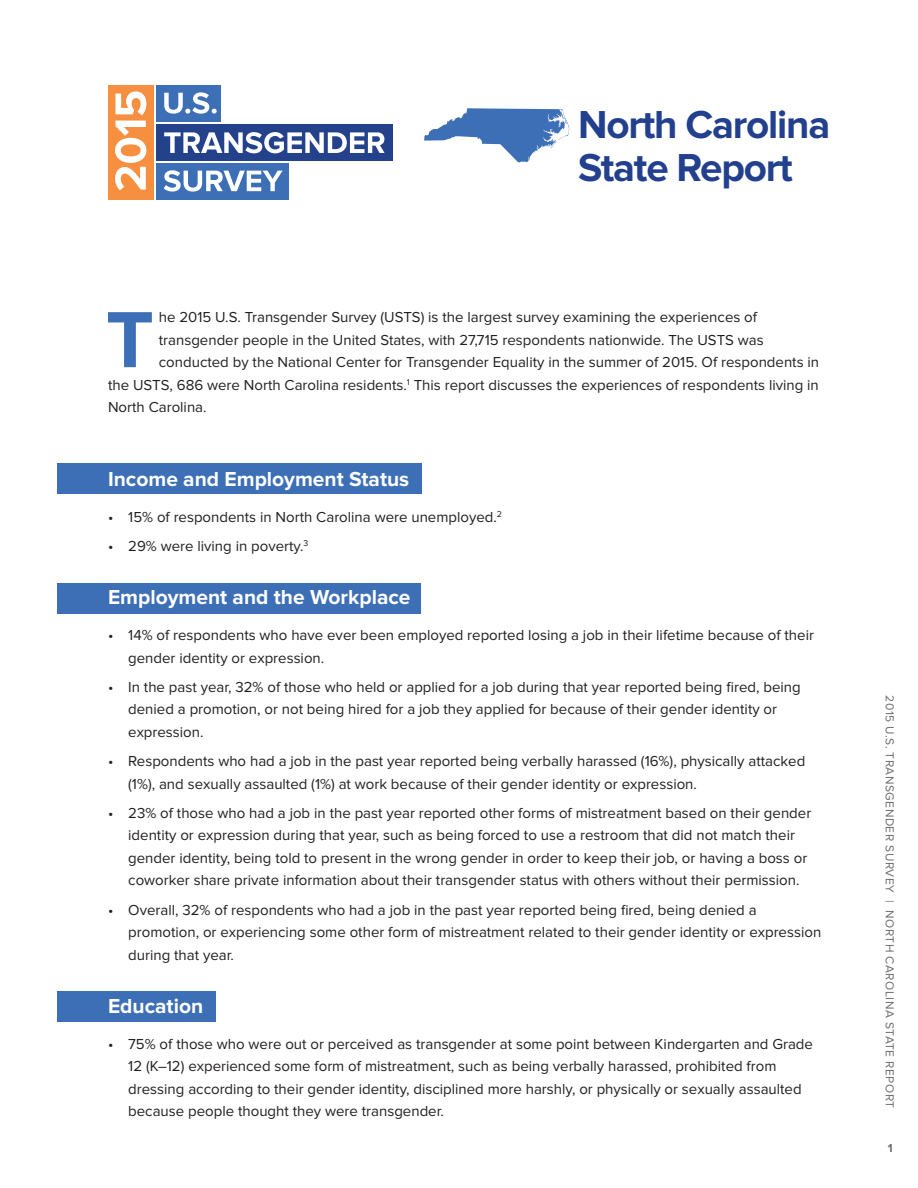
<style>
.page{position:relative;width:918px;height:1188px;background:#fff}
.page>*{position:absolute;margin:0;border:0;box-sizing:border-box;transform-origin:0 0}
.BODY{font:700 82.5px "Proxima Nova";color:#3d6fb7}
.BODY-2{font:700 40.5px/42.8px "Proxima Nova";letter-spacing:-.03em;color:#23408e}
.subhead_white{font:700 21px "Proxima Nova";color:#fff}
.BODY-3{font:15px/22.5px "Proxima Nova";color:#231f20}
.t1{font:12px "Proxima Nova";letter-spacing:.04em;color:#6c6d70}
.t2{font:700 12px "Proxima Nova";color:#6c6d70}
</style>
<div class="page">
<div style="left:57px;top:464px;width:365px;height:30px;background:#3d6fb7"></div>
<div style="left:57px;top:584px;width:364px;height:30px;background:#3d6fb7"></div>
<div style="left:57px;top:992px;width:159px;height:30px;background:#3d6fb7"></div>
<div style="left:108px;top:85px;width:46px;height:114px;background:#f68f3f"></div>
<div style="left:156px;top:85px;width:65px;height:36px;background:#3d6fb7"></div>
<div style="left:156px;top:124px;width:237px;height:36px;background:#24428c"></div>
<div style="left:156px;top:163px;width:133px;height:36px;background:#3d6fb7"></div>
<svg style="left:164px;top:92px;width:53px;height:22px"></svg>
<svg style="left:164px;top:132px;width:221px;height:21px"></svg>
<svg style="left:164px;top:170px;width:119px;height:22px"></svg>
<svg style="left:115px;top:121px;width:31px;height:69px"></svg>
<svg style="left:115px;top:91px;width:31px;height:24px"></svg>
<svg style="left:424px;top:108px;width:145px;height:55px"></svg>
<p class="BODY-2" style="left:578px;top:104px;width:254px">North Carolina<br>State Report</p>
<p class="BODY" style="left:106px;top:292px;width:49px">T</p>
<p class="BODY-3" style="left:159px;top:306px;width:600px">he 2015 U.S. Transgender Survey (USTS) is the largest survey examining the experiences of</p>
<p class="BODY-3" style="left:159px;top:329px;width:606px">transgender people in the United States, with 27,715 respondents nationwide. The USTS was</p>
<p class="BODY-3" style="left:159px;top:351px;width:662px">conducted by the National Center for Transgender Equality in the summer of 2015. Of respondents in</p>
<p class="BODY-3" style="left:108px;top:374px;width:712px">the USTS, 686 were North Carolina residents.<sup>1</sup> This report discusses the experiences of respondents living in</p>
<p class="BODY-3" style="left:108px;top:396px;width:100px">North Carolina.</p>
<p class="subhead_white" style="left:108px;top:467px;width:303px">Income and Employment Status</p>
<p class="BODY-3" style="left:108px;top:506px;width:396px">• 15% of respondents in North Carolina were unemployed.<sup>2</sup></p>
<p class="BODY-3" style="left:108px;top:535px;width:202px">• 29% were living in poverty.<sup>3</sup></p>
<p class="subhead_white" style="left:108px;top:585px;width:304px">Employment and the Workplace</p>
<p class="BODY-3" style="left:128px;top:624px;width:687px;text-indent:-20px">• 14% of respondents who have ever been employed reported losing a job in their lifetime because of their gender identity or expression.</p>
<p class="BODY-3" style="left:128px;top:676px;width:674px;text-indent:-20px">• In the past year, 32% of those who held or applied for a job during that year reported being fired, being denied a promotion, or not being hired for a job they applied for because of their gender identity or expression.</p>
<p class="BODY-3" style="left:128px;top:750px;width:679px;text-indent:-20px">• Respondents who had a job in the past year reported being verbally harassed (16%), physically attacked (1%), and sexually assaulted (1%) at work because of their gender identity or expression.</p>
<p class="BODY-3" style="left:128px;top:802px;width:685px;text-indent:-20px">• 23% of those who had a job in the past year reported other forms of mistreatment based on their gender identity or expression during that year, such as being forced to use a restroom that did not match their gender identity, being told to present in the wrong gender in order to keep their job, or having a boss or coworker share private information about their transgender status with others without their permission.</p>
<p class="BODY-3" style="left:128px;top:899px;width:695px;text-indent:-20px">• Overall, 32% of respondents who had a job in the past year reported being fired, being denied a promotion, or experiencing some other form of mistreatment related to their gender identity or expression during that year.</p>
<p class="subhead_white" style="left:108px;top:994px;width:97px">Education</p>
<p class="BODY-3" style="left:128px;top:1033px;width:686px;text-indent:-20px">• 75% of those who were out or perceived as transgender at some point between Kindergarten and Grade 12 (K–12) experienced some form of mistreatment, such as being verbally harassed, prohibited from dressing according to their gender identity, disciplined more harshly, or physically or sexually assaulted because people thought they were transgender.</p>
<p class="t1" style="left:897px;top:695px;width:414px;rotate:90deg">2015 U.S. TRANSGENDER SURVEY | NORTH CAROLINA STATE REPORT</p>
<p class="t2" style="left:888px;top:1141px;width:6px">1</p>
</div>
